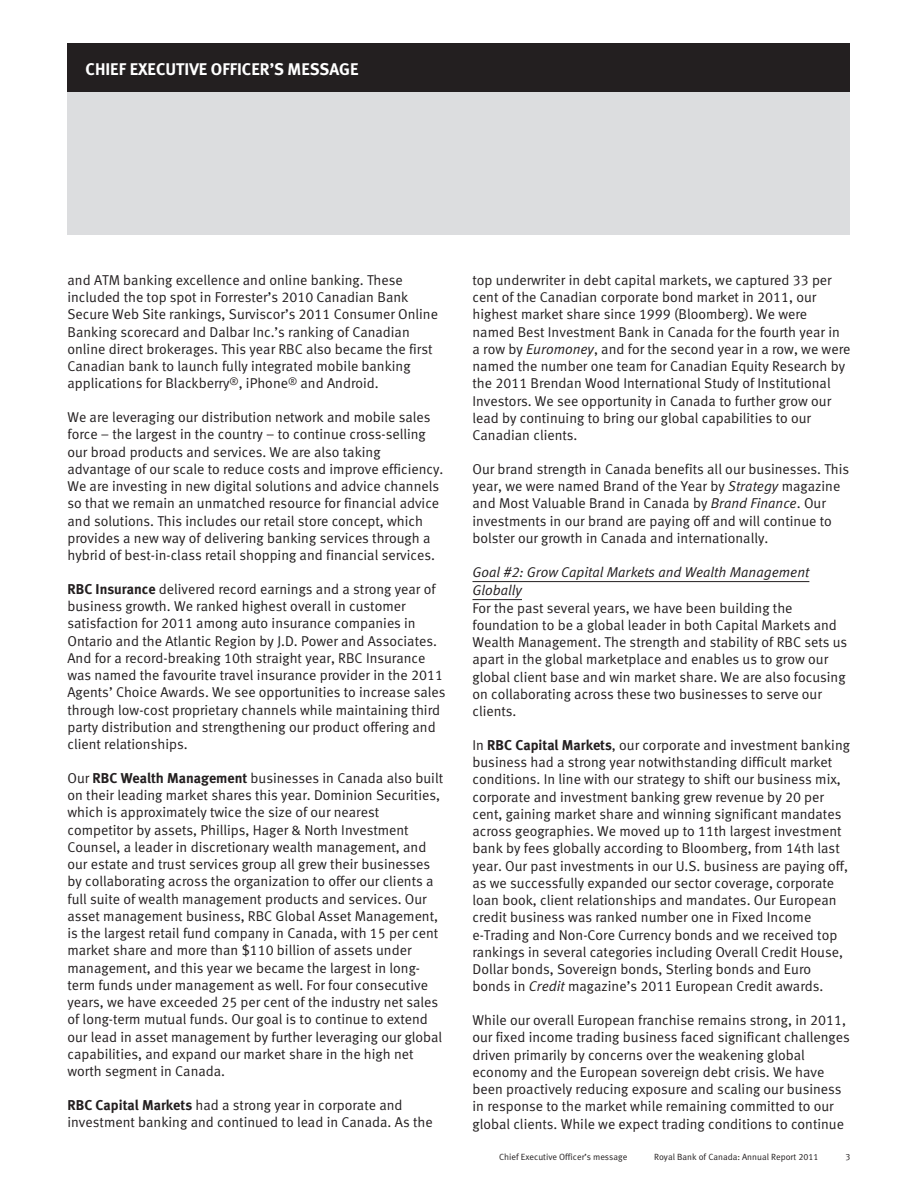
<style>
.page{position:relative;width:918px;height:1188px;background:#fff}
.page>*{position:absolute;margin:0;border:0;box-sizing:border-box;transform-origin:0 0}
.t1{font:16.8px "Meta Bold LF";color:#fff}
.t2{font:14.25px/17.2px "Meta Normal LF";color:#231f20}
.t3{font:italic 14.25px/18px "Meta Normal LF";color:#231f20}
.t4{font:9px "Meta Normal LF";color:#231f20}
.s1{font-family:"Meta Bold LF"}
.s2{font-style:italic}
</style>
<div class="page">
<div style="left:68px;top:43px;width:782px;height:50px;background:#231f20"></div>
<div style="left:68px;top:93px;width:782px;height:15px;background:#dcdddf"></div>
<div style="left:68px;top:108px;width:782px;height:16px;background:#dcdddf"></div>
<div style="left:68px;top:124px;width:782px;height:16px;background:#dcdddf"></div>
<div style="left:68px;top:140px;width:782px;height:16px;background:#dcdddf"></div>
<div style="left:68px;top:156px;width:782px;height:15px;background:#dcdddf"></div>
<div style="left:68px;top:171px;width:782px;height:16px;background:#dcdddf"></div>
<div style="left:68px;top:187px;width:782px;height:16px;background:#dcdddf"></div>
<div style="left:68px;top:203px;width:782px;height:16px;background:#dcdddf"></div>
<div style="left:68px;top:219px;width:782px;height:15px;background:#dcdddf"></div>
<hr style="left:472px;top:581px;width:337px;height:1px;background:#231f20">
<hr style="left:472px;top:599px;width:50px;height:1px;background:#231f20">
<p class="t1" style="left:86px;top:62px;width:274px">CHIEF EXECUTIVE OFFICER’S MESSAGE</p>
<p class="t2" style="left:68px;top:272px;width:372px">and ATM banking excellence and online banking. These included the top spot in Forrester’s 2010 Canadian Bank Secure Web Site rankings, Surviscor’s 2011 Consumer Online Banking scorecard and Dalbar Inc.’s ranking of Canadian online direct brokerages. This year RBC also became the first Canadian bank to launch fully integrated mobile banking applications for Blackberry<sup>®</sup>, iPhone<sup>®</sup> and Android.</p>
<p class="t2" style="left:67px;top:410px;width:377px">We are leveraging our distribution network and mobile sales force – the largest in the country – to continue cross-selling our broad products and services. We are also taking advantage of our scale to reduce costs and improve efficiency.<br>We are investing in new digital solutions and advice channels so that we remain an unmatched resource for financial advice and solutions. This includes our retail store concept, which provides a new way of delivering banking services through a hybrid of best-in-class retail shopping and financial services.</p>
<p class="t2" style="left:67px;top:581px;width:379px"><span class="s1">RBC Insurance</span> delivered record earnings and a strong year of business growth. We ranked highest overall in customer satisfaction for 2011 among auto insurance companies in Ontario and the Atlantic Region by J.D. Power and Associates.<br>And for a record-breaking 10th straight year, RBC Insurance was named the favourite travel insurance provider in the 2011<br>Agents’ Choice Awards. We see opportunities to increase sales through low-cost proprietary channels while maintaining third party distribution and strengthening our product offering and client relationships.</p>
<p class="t2" style="left:67px;top:770px;width:377px">Our <span class="s1">RBC Wealth Management</span> businesses in Canada also built on their leading market shares this year. Dominion Securities, which is approximately twice the size of our nearest competitor by assets, Phillips, Hager &amp; North Investment Counsel, a leader in discretionary wealth management, and our estate and trust services group all grew their businesses by collaborating across the organization to offer our clients a full suite of wealth management products and services. Our asset management business, RBC Global Asset Management, is the largest retail fund company in Canada, with 15 per cent market share and more than $110 billion of assets under management, and this year we became the largest in long&shy;term funds under management as well. For four consecutive years, we have exceeded 25 per cent of the industry net sales of long-term mutual funds. Our goal is to continue to extend our lead in asset management by further leveraging our global capabilities, and expand our market share in the high net worth segment in Canada.</p>
<p class="t2" style="left:67px;top:1097px;width:367px"><span class="s1">RBC Capital Markets</span> had a strong year in corporate and investment banking and continued to lead in Canada. As the</p>
<p class="t2" style="left:473px;top:272px;width:379px">top underwriter in debt capital markets, we captured 33 per cent of the Canadian corporate bond market in 2011, our highest market share since 1999 (Bloomberg). We were named Best Investment Bank in Canada for the fourth year in a row by <span class="s2">Euromoney</span>, and for the second year in a row, we were named the number one team for Canadian Equity Research by the 2011 Brendan Wood International Study of Institutional Investors. We see opportunity in Canada to further grow our lead by continuing to bring our global capabilities to our Canadian clients.</p>
<p class="t2" style="left:473px;top:461px;width:378px">Our brand strength in Canada benefits all our businesses. This year, we were named Brand of the Year by <span class="s2">Strategy</span> magazine and Most Valuable Brand in Canada by <span class="s2">Brand Finance</span>. Our investments in our brand are paying off and will continue to bolster our growth in Canada and internationally.</p>
<p class="t3" style="left:472px;top:565px;width:338px">Goal #2: Grow Capital Markets and Wealth Management<br>Globally</p>
<p class="t2" style="left:472px;top:600px;width:376px">For the past several years, we have been building the foundation to be a global leader in both Capital Markets and Wealth Management. The strength and stability of RBC sets us apart in the global marketplace and enables us to grow our global client base and win market share. We are also focusing on collaborating across these two businesses to serve our clients.</p>
<p class="t2" style="left:472px;top:737px;width:379px">In <span class="s1">RBC Capital Markets</span>, our corporate and investment banking business had a strong year notwithstanding difficult market conditions. In line with our strategy to shift our business mix, corporate and investment banking grew revenue by 20 per cent, gaining market share and winning significant mandates across geographies. We moved up to 11th largest investment bank by fees globally according to Bloomberg, from 14th last year. Our past investments in our U.S. business are paying off, as we successfully expanded our sector coverage, corporate loan book, client relationships and mandates. Our European credit business was ranked number one in Fixed Income e-Trading and Non-Core Currency bonds and we received top rankings in several categories including Overall Credit House, Dollar bonds, Sovereign bonds, Sterling bonds and Euro bonds in <span class="s2">Credit</span> magazine’s 2011 European Credit awards.</p>
<p class="t2" style="left:472px;top:1013px;width:379px">While our overall European franchise remains strong, in 2011, our fixed income trading business faced significant challenges driven primarily by concerns over the weakening global economy and the European sovereign debt crisis. We have been proactively reducing exposure and scaling our business in response to the market while remaining committed to our global clients. While we expect trading conditions to continue</p>
<p class="t4" style="left:499px;top:1154px;width:130px">Chief Executive Officer’s message</p>
<p class="t4" style="left:654px;top:1154px;width:166px">Royal Bank of Canada: Annual Report 2011</p>
<p class="t4" style="left:845px;top:1154px;width:7px">3</p>
</div>
